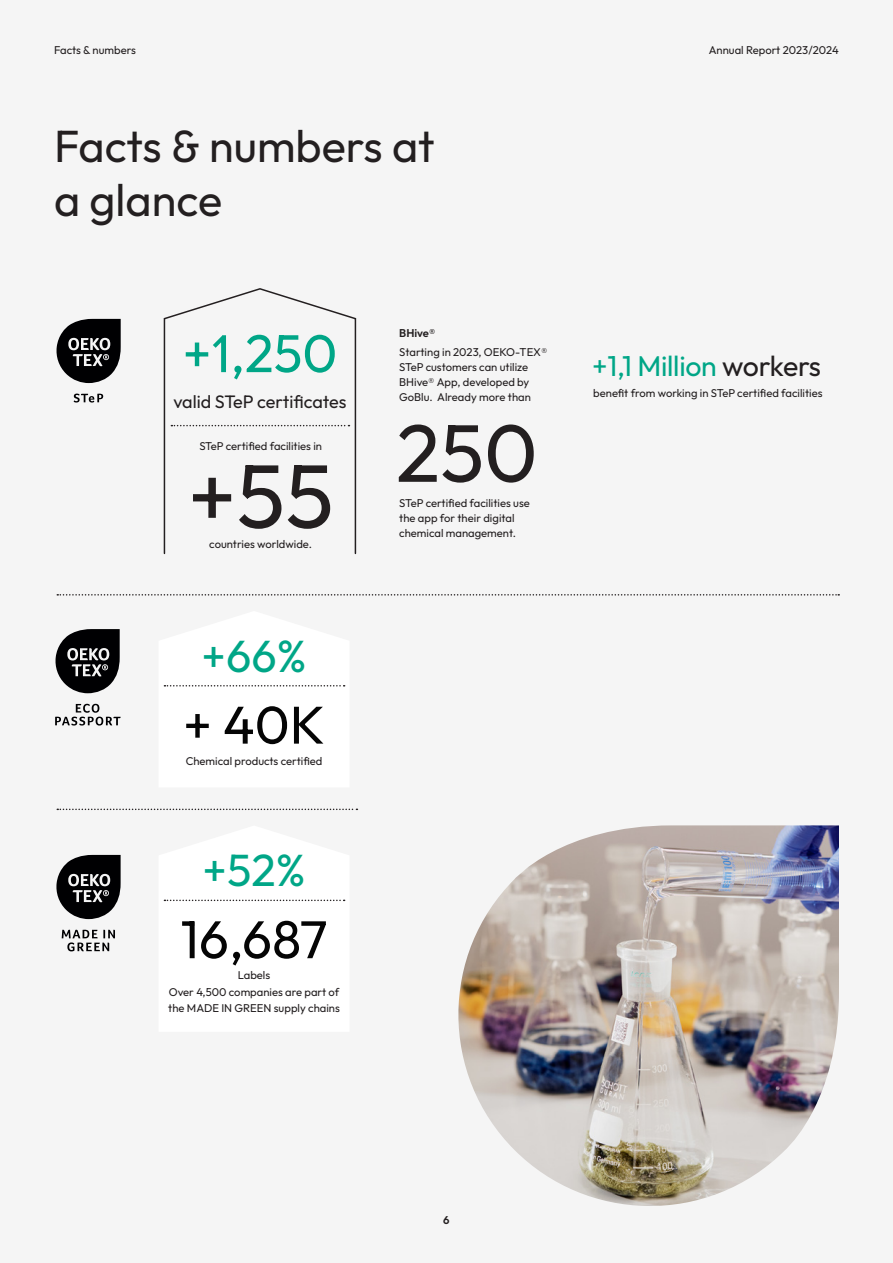
<style>
.page{position:relative;width:893px;height:1263px;background:#f5f5f5}
.page>*{position:absolute;margin:0;border:0;box-sizing:border-box;transform-origin:0 0}
.t1{font:90px "Outfit";color:#231f20}
.t2{font:81.45px "Outfit";color:#231f20}
.t3{font:53.1px "Outfit";color:#050505}
.t4{font:53.1px "Outfit";color:#00a687}
.t5{font:45px/54px "Outfit";color:#231f20}
.t6{font:45px "Outfit";color:#00a687}
.t7{font:28.5px "Outfit";letter-spacing:-.01em;color:#00a687}
.t8{font:18px "Outfit";color:#231f20}
.t9{font:11.25px/15px "Outfit";color:#231f20}
.t10{font:600 11.25px "Outfit";color:#231f20}
.s1{color:#231f20}
</style>
<div class="page">
<svg style="left:74px;top:394px;width:29px;height:8px"></svg>
<svg style="left:57px;top:319px;width:64px;height:64px"></svg>
<svg style="left:55px;top:704px;width:66px;height:21px"></svg>
<svg style="left:55px;top:629px;width:65px;height:64px"></svg>
<svg style="left:163px;top:899px;width:183px;height:3px"></svg>
<svg style="left:163px;top:685px;width:183px;height:2px"></svg>
<svg style="left:62px;top:930px;width:53px;height:21px"></svg>
<svg style="left:56px;top:855px;width:65px;height:64px"></svg>
<svg style="left:163px;top:288px;width:194px;height:267px"></svg>
<svg style="left:171px;top:425px;width:178px;height:1px"></svg>
<img style="left:458px;top:825px;width:381px;height:381px">
<svg style="left:57px;top:594px;width:782px;height:2px"></svg>
<svg style="left:57px;top:809px;width:300px;height:1px"></svg>
<p class="t9" style="left:54px;top:42px;width:84px">Facts &amp; numbers</p>
<h3 class="t5" style="left:54px;top:119px;width:382px">Facts &amp; numbers at a glance</h3>
<h3 class="t4" style="left:183px;top:323px;width:156px">+1,250</h3>
<h3 class="t8" style="left:173px;top:391px;width:175px">valid STeP certificates</h3>
<p class="t9" style="left:199px;top:438px;width:124px">STeP certified facilities in</p>
<h1 class="t1" style="left:188px;top:445px;width:148px">+55</h1>
<p class="t9" style="left:209px;top:536px;width:104px">countries worldwide.</p>
<h3 class="t6" style="left:202px;top:630px;width:106px">+66%</h3>
<h3 class="t3" style="left:183px;top:695px;width:143px">+ 40K</h3>
<p class="t9" style="left:186px;top:753px;width:138px">Chemical products certified</p>
<h3 class="t6" style="left:203px;top:845px;width:104px">+52%</h3>
<h3 class="t3" style="left:180px;top:909px;width:149px">16,687</h3>
<p class="t9" style="left:168px;top:967px;width:173px;line-height:16.5px;text-align:center">Labels<br>Over 4,500 companies are part of the MADE IN GREEN supply chains</p>
<p class="t10" style="left:399px;top:327px;width:38px">BHive®</p>
<p class="t9" style="left:399px;top:345px;width:150px">Starting in 2023, OEKO-TEX®<br>STeP customers can utilize<br>BHive® App, developed by<br>GoBlu. Already more than</p>
<h2 class="t2" style="left:396px;top:407px;width:143px">250</h2>
<p class="t9" style="left:399px;top:496px;width:132px">STeP certified facilities use the app for their digital chemical management.</p>
<p class="t9" style="left:709px;top:42px;width:132px">Annual Report 2023/2024</p>
<h3 class="t7" style="left:592px;top:350px;width:230px">+1,1 Million <span class="s1">workers</span></h3>
<p class="t9" style="left:593px;top:386px;width:231px">benefit from working in STeP certified facilities</p>
<p class="t10" style="left:443px;top:1214px;width:8px">6</p>
</div>
